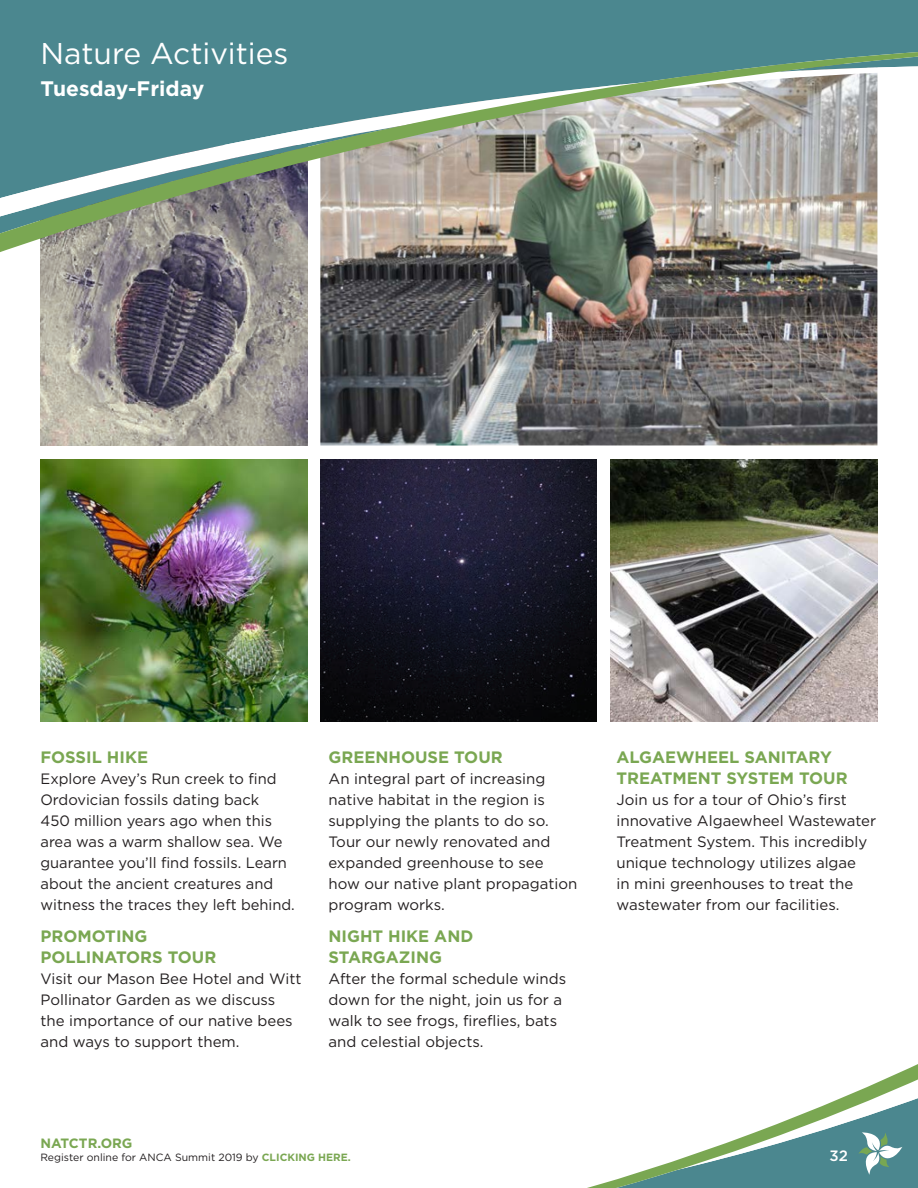
<style>
.page{position:relative;width:918px;height:1188px;background:#fff}
.page>*{position:absolute;margin:0;border:0;box-sizing:border-box;transform-origin:0 0}
.Heading_in_Blue_Curv{font:30px "Gotham HTF";color:#fff}
.Subhead_in_Blue{font:700 21px "Gotham HTF";color:#fff}
.Body_Copy___Mini_Sub{font:700 16.5px/21px "Gotham HTF";color:#7aa752}
.Body_Copy___10_14{font:15px/21px "Gotham HTF";color:#231f20}
.t1{font:500 15px "Gotham HTF";color:#fff}
.t2{font:700 13.5px "Gotham HTF";color:#7aa752}
.t3{font:10.5px "Gotham HTF";color:#231f20}
.s1{font-weight:700;color:#7aa752}
</style>
<div class="page">
<img style="left:320px;top:259px;width:557px;height:187px">
<img style="left:610px;top:459px;width:267px;height:262px">
<img style="left:40px;top:259px;width:268px;height:187px">
<img style="left:40px;top:459px;width:268px;height:262px">
<img style="left:320px;top:459px;width:276px;height:262px">
<div style="left:0;top:0;width:918px;height:51px;background:#4b878f"></div>
<svg style="left:853px;top:1064px;width:65px;height:29px"></svg>
<img style="left:0;top:51px;width:918px;height:208px">
<svg style="left:587px;top:1093px;width:331px;height:95px"></svg>
<p class="Heading_in_Blue_Curv" style="left:40px;top:37px;width:250px">Nature Activities</p>
<p class="Subhead_in_Blue" style="left:40px;top:76px;width:165px">Tuesday-Friday</p>
<p class="Body_Copy___Mini_Sub" style="left:40px;top:746px;width:109px">FOSSIL HIKE</p>
<p class="Body_Copy___10_14" style="left:40px;top:768px;width:256px">Explore Avey’s Run creek to find<br>Ordovician fossils dating back<br>450 million years ago when this area was a warm shallow sea. We guarantee you’ll find fossils. Learn about the ancient creatures and witness the traces they left behind.</p>
<p class="Body_Copy___Mini_Sub" style="left:40px;top:925px;width:177px">PROMOTING<br>POLLINATORS TOUR</p>
<p class="Body_Copy___10_14" style="left:40px;top:968px;width:262px">Visit our Mason Bee Hotel and Witt<br>Pollinator Garden as we discuss the importance of our native bees and ways to support them.</p>
<p class="Body_Copy___Mini_Sub" style="left:328px;top:746px;width:176px">GREENHOUSE TOUR</p>
<p class="Body_Copy___10_14" style="left:328px;top:768px;width:250px">An integral part of increasing native habitat in the region is supplying the plants to do so.<br>Tour our newly renovated and expanded greenhouse to see how our native plant propagation program works.</p>
<p class="Body_Copy___Mini_Sub" style="left:328px;top:925px;width:146px">NIGHT HIKE AND<br>STARGAZING</p>
<p class="Body_Copy___10_14" style="left:328px;top:968px;width:239px">After the formal schedule winds down for the night, join us for a walk to see frogs, fireflies, bats and celestial objects.</p>
<p class="t2" style="left:40px;top:1135px;width:94px">NATCTR.ORG</p>
<p class="t3" style="left:40px;top:1152px;width:312px">Register online for ANCA Summit 2019 by <span class="s1">CLICKING HERE.</span></p>
<p class="Body_Copy___Mini_Sub" style="left:616px;top:746px;width:233px">ALGAEWHEEL SANITARY<br>TREATMENT SYSTEM TOUR</p>
<p class="Body_Copy___10_14" style="left:616px;top:789px;width:261px">Join us for a tour of Ohio’s first innovative Algaewheel Wastewater Treatment System. This incredibly unique technology utilizes algae<br>in mini greenhouses to treat the wastewater from our facilities.</p>
<p class="t1" style="left:830px;top:1147px;width:20px">32</p>
</div>
